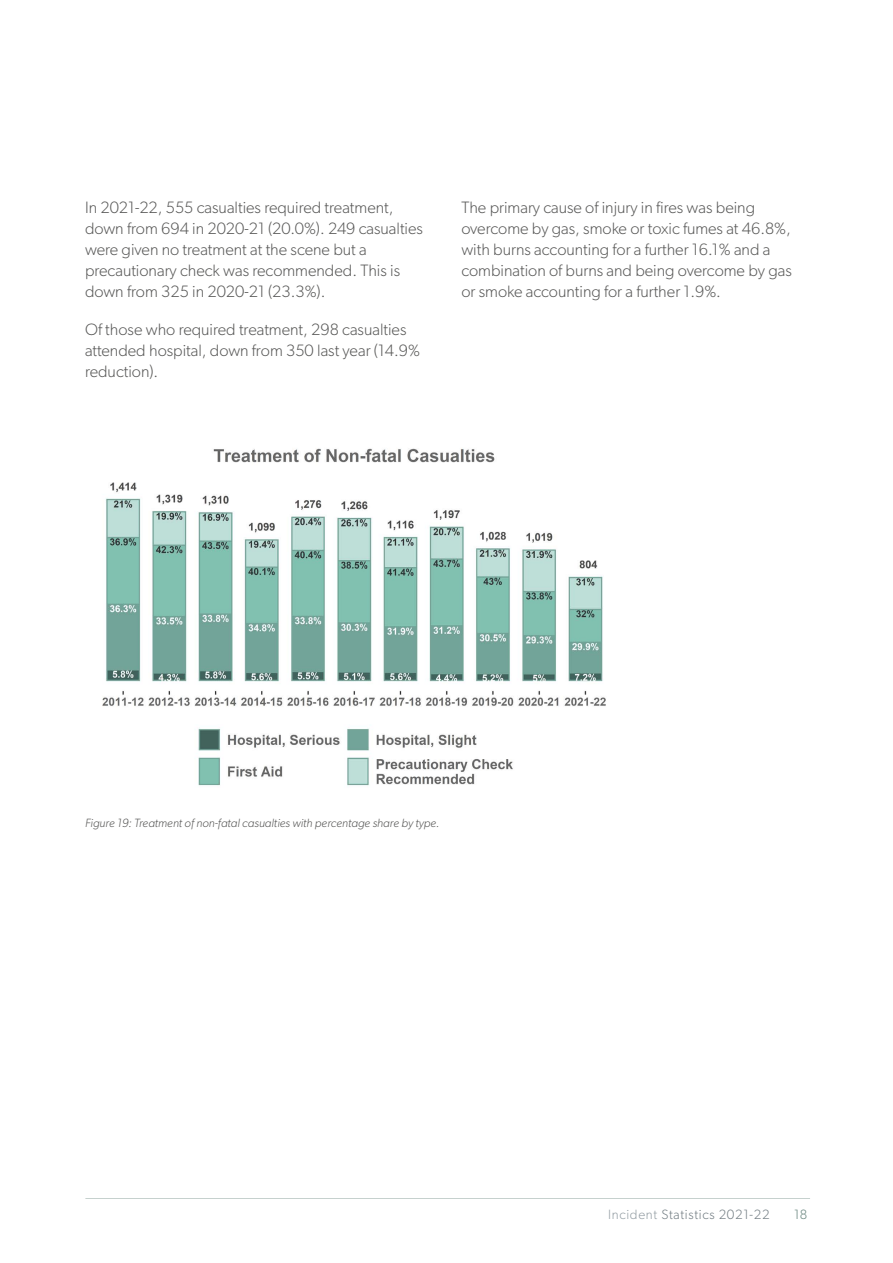
<style>
.page{position:relative;width:893px;height:1263px;background:#fff}
.page>*{position:absolute;margin:0;border:0;box-sizing:border-box;transform-origin:0 0}
.t1{font:300 16.5px/21px "Gibson";color:#575756}
.t2{font:300 13.5px "Gibson";letter-spacing:.05em;color:#707b81}
.t3{font:300 13.5px "Gibson";color:#66837c}
.t4{font:italic 300 12px "Gibson";color:#575756}
.s1{color:#939da3}
</style>
<div class="page">
<img style="left:102px;top:448px;width:504px;height:338px">
<hr style="left:85px;top:1198px;width:725px;height:1px;background:#9fb1ad">
<p class="t1" style="left:85px;top:197px;width:339px">In 2021-22, 555 casualties required treatment, down from 694 in 2020-21 (20.0%). 249 casualties were given no treatment at the scene but a precautionary check was recommended. This is down from 325 in 2020-21 (23.3%).</p>
<p class="t1" style="left:85px;top:319px;width:336px">Of those who required treatment, 298 casualties attended hospital, down from 350 last year (14.9% reduction).</p>
<p class="t1" style="left:461px;top:197px;width:332px">The primary cause of injury in fires was being overcome by gas, smoke or toxic fumes at 46.8%, with burns accounting for a further 16.1% and a combination of burns and being overcome by gas or smoke accounting for a further 1.9%.</p>
<p class="t4" style="left:85px;top:815px;width:356px">Figure 19: Treatment of non-fatal casualties with percentage share by type.</p>
<p class="t2" style="left:608px;top:1206px;width:163px"><span class="s1">Incident</span> Statistics 2021-22</p>
<p class="t3" style="left:794px;top:1206px;width:15px">18</p>
</div>
